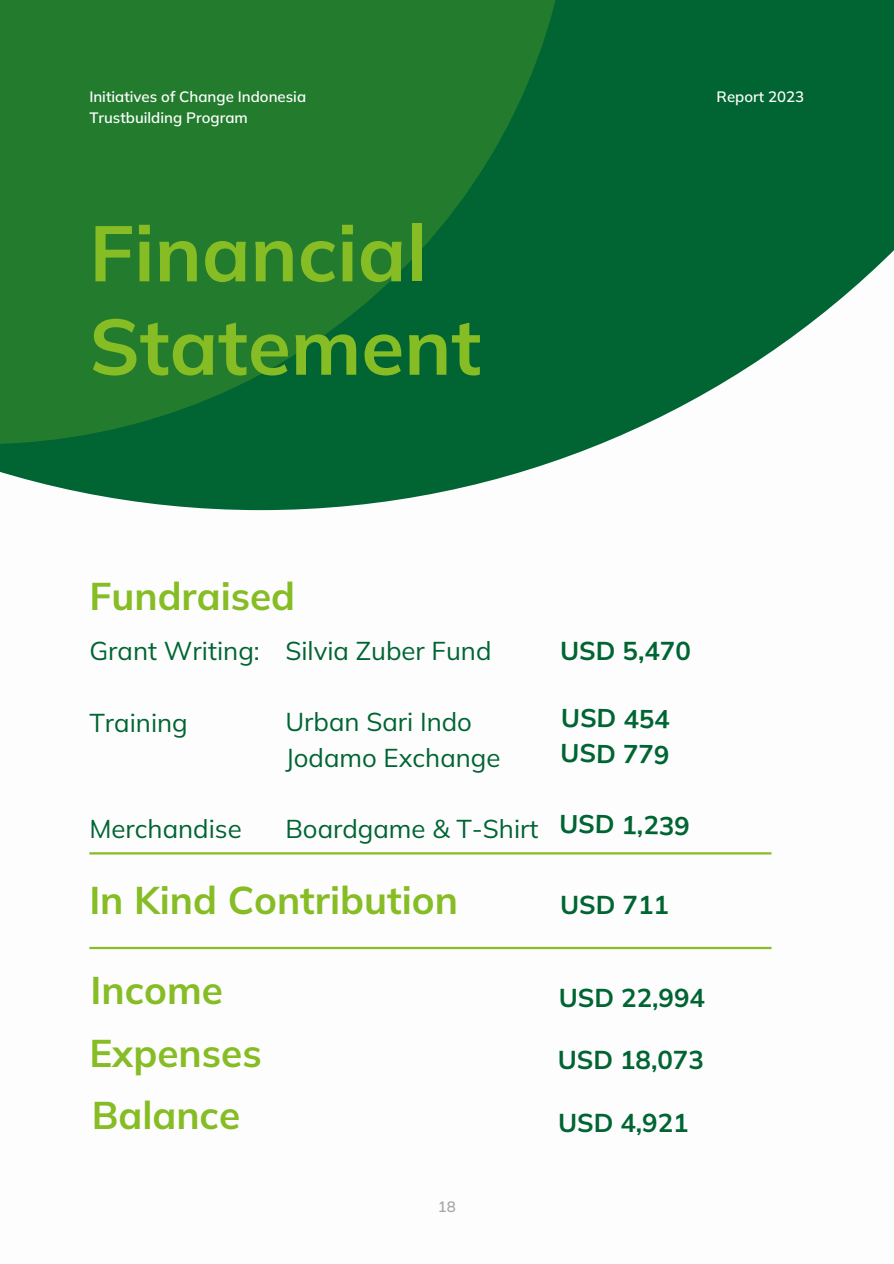
<style>
.page{position:relative;width:894px;height:1264px;background:#fff}
.page>*{position:absolute;margin:0;border:0;box-sizing:border-box;transform-origin:0 0}
.t1{font:700 78.3px/93.3px "Mulish";color:#86bc24}
.t2{font:700 38.55px "Mulish";color:#86bc24}
.t3{font:25.8px/35.4px "Mulish";color:#006532}
.t4{font:700 25.8px/35.4px "Mulish";color:#006532}
.t5{font:600 15px "Mulish";color:#fff}
.t6{font:600 15px "Mulish";color:#fdfdfd}
.t7{font:600 15px "Mulish";color:#a6a6a6}
</style>
<div class="page">
<svg style="left:0;top:0;width:893px;height:510px;fill:#006532"></svg>
<svg style="left:0;top:0;width:572px;height:444px;background:#18752f"></svg>
<hr style="left:89px;top:852px;width:682px;height:2px;background:#86bc24">
<hr style="left:89px;top:946px;width:682px;height:3px;background:#86bc24">
<h4 class="t5" style="left:89px;top:87px;width:218px">Initiatives of Change Indonesia</h4>
<h2 class="t5" style="left:89px;top:108px;width:160px">Trustbuilding Program</h2>
<p class="t1" style="left:89px;top:205px;width:393px">Financial<br>Statement</p>
<h3 class="t6" style="left:716px;top:87px;width:89px">Report 2023</h3>
<p class="t2" style="left:89px;top:571px;width:207px">Fundraised</p>
<p class="t3" style="left:89px;top:633px;width:172px">Grant Writing:</p>
<h2 class="t3" style="left:285px;top:633px;width:207px">Silvia Zuber Fund</h2>
<h1 class="t4" style="left:560px;top:633px;width:132px">USD 5,470</h1>
<h4 class="t3" style="left:89px;top:704px;width:100px">Training</h4>
<h4 class="t3" style="left:89px;top:810px;width:154px">Merchandise</h4>
<h4 class="t3" style="left:285px;top:703px;width:216px">Urban Sari Indo<br>Jodamo Exchange</h4>
<h4 class="t3" style="left:285px;top:810px;width:254px">Boardgame &amp; T-Shirt</h4>
<h3 class="t4" style="left:561px;top:699px;width:110px;rotate:1deg">USD 454<br>USD 779</h3>
<h3 class="t4" style="left:559px;top:805px;width:132px;rotate:1deg">USD 1,239</h3>
<h3 class="t2" style="left:89px;top:875px;width:370px">In Kind Contribution</h3>
<h4 class="t4" style="left:560px;top:886px;width:110px">USD 711</h4>
<h3 class="t2" style="left:90px;top:965px;width:134px">Income</h3>
<h2 class="t4" style="left:558px;top:979px;width:148px">USD 22,994</h2>
<h3 class="t2" style="left:89px;top:1027px;width:174px">Expenses</h3>
<h2 class="t4" style="left:557px;top:1042px;width:148px">USD 18,073</h2>
<h3 class="t2" style="left:92px;top:1090px;width:150px">Balance</h3>
<h2 class="t4" style="left:558px;top:1104px;width:132px">USD 4,921</h2>
<p class="t7" style="left:437px;top:1196px;width:19px">18</p>
</div>
